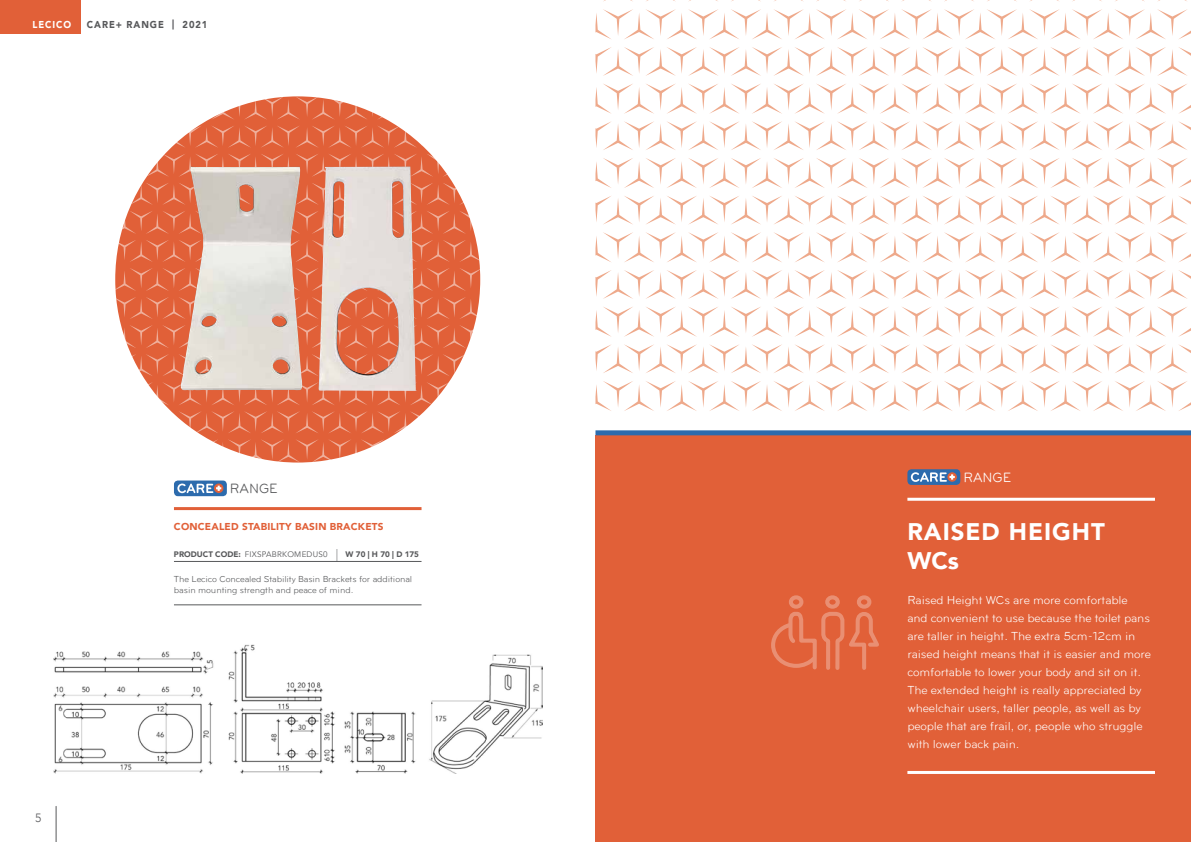
<style>
.page{position:relative;width:1191px;height:842px;background:#fff}
.page>*{position:absolute;margin:0;border:0;box-sizing:border-box;transform-origin:0 0}
.t1{font:900 24px/28.8px "Avenir";letter-spacing:.04em;color:#fff}
.t2{font:13.9px "Bryant";color:#58595b}
.t3{font:13.9px "Bryant";color:#fff}
.t4{font:12px/18px "Bryant";letter-spacing:-.01em;color:#fff}
.t5{font:300 12px "Avenir";color:#58595b}
.t6{font:900 10px "Avenir";letter-spacing:.02em;color:#e16038}
.t7{font:900 10px "Avenir";letter-spacing:.1em;color:#58595b;scale:.93 1}
.t8{font:900 10px "Avenir";letter-spacing:.1em;color:#fff;scale:.93 1}
.t9{font:9px/11px "Bryant";letter-spacing:-.01em;color:#58595b}
.t10{font:900 8px "Avenir";color:#58595b}
.s1{font-weight:400}
.s2{font-weight:400;font-size:16px}
</style>
<div class="page">
<div style="left:595px;top:435px;width:596px;height:407px;background:#e16038"></div>
<div style="left:595px;top:430px;width:596px;height:5px;background:#2c6bad"></div>
<svg style="left:595px;top:0;width:596px;height:411px"></svg>
<svg style="left:115px;top:96px;width:366px;height:366px;fill:#e16038"></svg>
<img style="left:180px;top:166px;width:122px;height:226px">
<img style="left:318px;top:167px;width:99px;height:224px">
<hr style="left:174px;top:507px;width:247px;height:3px;background:#e16038">
<hr style="left:174px;top:561px;width:247px;height:1px;background:#58595b">
<hr style="left:174px;top:604px;width:247px;height:1px;background:#58595b">
<div style="left:174px;top:480px;width:53px;height:16px;background:#2c6bad;border-radius:4px"></div>
<svg style="left:214px;top:483px;width:9px;height:10px"></svg>
<svg style="left:177px;top:484px;width:44px;height:9px"></svg>
<img style="left:53px;top:644px;width:489px;height:130px">
<hr style="left:907px;top:498px;width:248px;height:3px;background:#fff">
<hr style="left:907px;top:771px;width:248px;height:3px;background:#fff">
<div style="left:907px;top:469px;width:53px;height:16px;background:#2c6bad;border-radius:4px"></div>
<svg style="left:947px;top:472px;width:10px;height:10px"></svg>
<svg style="left:911px;top:472px;width:43px;height:10px"></svg>
<svg style="left:771px;top:595px;width:108px;height:75px"></svg>
<hr style="left:56px;top:806px;width:1px;height:36px;background:#58595b">
<div style="left:0;top:0;width:81px;height:34px;background:#e16038"></div>
<p class="t8" style="left:33px;top:16px;width:43px">LECICO</p>
<p class="t7" style="left:87px;top:16px;width:131px">CARE+ RANGE | 2021</p>
<p class="t2" style="left:230px;top:481px;width:49px">RANGE</p>
<p class="t5" style="left:35px;top:811px;width:8px">5</p>
<p class="t6" style="left:174px;top:518px;width:211px">CONCEALED STABILITY BASIN BRACKETS</p>
<p class="t10" style="left:174px;top:547px;width:247px">PRODUCT CODE: <span class="s1">FIXSPABRKOMEDUS0</span> <span class="s2">|</span> W 70 | H 70 | D 175</p>
<p class="t9" style="left:174px;top:574px;width:240px">The Lecico Concealed Stability Basin Brackets for additional basin mounting strength and peace of mind.</p>
<p class="t3" style="left:963px;top:470px;width:49px">RANGE</p>
<h1 class="t1" style="left:907px;top:517px;width:199px">RAISED HEIGHT<br>WCs</h1>
<p class="t4" style="left:907px;top:591px;width:245px">Raised Height WCs are more comfortable<br>and convenient to use because the toilet pans are taller in height. The extra 5cm-12cm in raised height means that it is easier and more comfortable to lower your body and sit on it.<br>The extended height is really appreciated by wheelchair users, taller people, as well as by people that are frail, or, people who struggle with lower back pain.</p>
</div>
